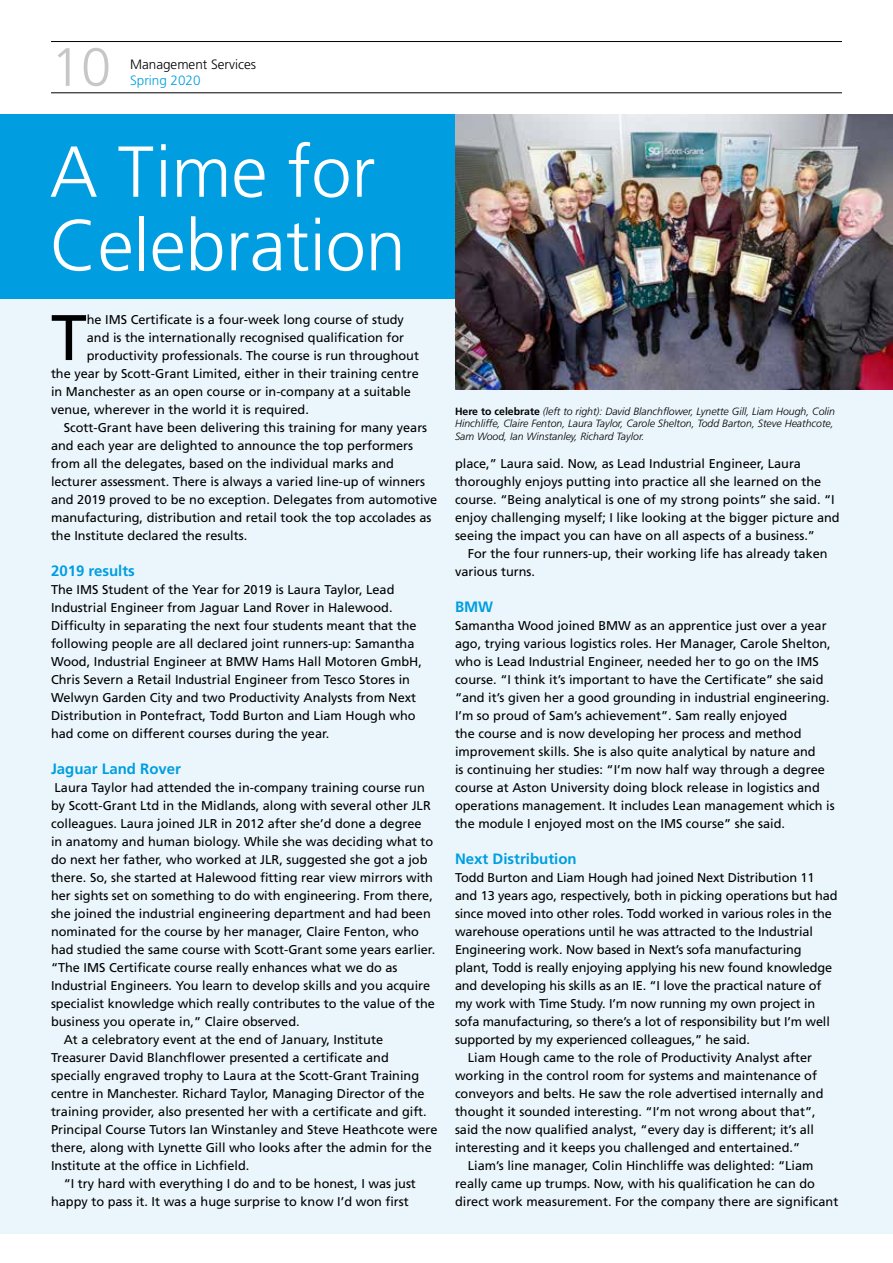
<style>
.page{position:relative;width:893px;height:1263px;background:#fff}
.page>*{position:absolute;margin:0;border:0;box-sizing:border-box;transform-origin:0 0}
.t1{font:300 72px/73.5px "Frutiger";color:#fff}
.t2{font:64.35px "Frutiger";color:#000}
.t3{font:300 54px "Frutiger";color:#c6c7c8}
.t4{font:700 15px "Frutiger";color:#009ee0}
.t5{font:300 13.5px "Frutiger";color:#000}
.t6{font:300 13.5px "Frutiger";color:#009ee0}
.t7{font:12.75px/18px "Frutiger";color:#000}
.t8{font:italic 300 10.5px/12.6px "Frutiger";color:#000}
.s1{font-weight:700;font-style:normal}
</style>
<div class="page">
<hr style="left:51px;top:41px;width:791px;height:1px;background:#000">
<hr style="left:51px;top:92px;width:791px;height:1px;background:#000">
<div style="left:0;top:115px;width:893px;height:1118px;background:#ebf6fc"></div>
<div style="left:0;top:115px;width:503px;height:184px;background:#009ee0"></div>
<img style="left:455px;top:115px;width:438px;height:274px">
<h3 class="t3" style="left:51px;top:37px;width:62px">10</h3>
<p class="t5" style="left:130px;top:57px;width:127px">Management Services</p>
<p class="t6" style="left:130px;top:73px;width:72px">Spring 2020</p>
<h1 class="t1" style="left:50px;top:135px;width:358px">A Time for<br>Celebration</h1>
<h2 class="t2" style="left:51px;top:300px;width:37px">T</h2>
<p class="t7" style="left:87px;top:310px;width:319px">he IMS Certificate is a four-week long course of study</p>
<p class="t7" style="left:87px;top:328px;width:319px">and is the internationally recognised qualification for</p>
<p class="t7" style="left:87px;top:346px;width:334px">productivity professionals. The course is run throughout</p>
<p class="t7" style="left:51px;top:364px;width:369px">the year by Scott-Grant Limited, either in their training centre</p>
<p class="t7" style="left:51px;top:382px;width:361px">in Manchester as an open course or in-company at a suitable</p>
<p class="t7" style="left:51px;top:400px;width:259px">venue, wherever in the world it is required.</p>
<p class="t7" style="left:64px;top:418px;width:365px">Scott-Grant have been delivering this training for many years</p>
<p class="t7" style="left:51px;top:436px;width:364px">and each year are delighted to announce the top performers</p>
<p class="t7" style="left:51px;top:454px;width:344px">from all the delegates, based on the individual marks and</p>
<p class="t7" style="left:51px;top:472px;width:376px">lecturer assessment. There is always a varied line-up of winners</p>
<p class="t7" style="left:51px;top:490px;width:388px">and 2019 proved to be no exception. Delegates from automotive</p>
<p class="t7" style="left:51px;top:508px;width:382px">manufacturing, distribution and retail took the top accolades as</p>
<p class="t7" style="left:51px;top:526px;width:198px">the Institute declared the results.</p>
<p class="t4" style="left:51px;top:562px;width:85px">2019 results</p>
<p class="t7" style="left:51px;top:580px;width:372px">The IMS Student of the Year for 2019 is Laura Taylor, Lead Industrial Engineer from Jaguar Land Rover in Halewood.<br>Difficulty in separating the next four students meant that the following people are all declared joint runners-up: Samantha Wood, Industrial Engineer at BMW Hams Hall Motoren GmbH, Chris Severn a Retail Industrial Engineer from Tesco Stores in Welwyn Garden City and two Productivity Analysts from Next Distribution in Pontefract, Todd Burton and Liam Hough who had come on different courses during the year.</p>
<p class="t4" style="left:51px;top:760px;width:132px">Jaguar Land Rover</p>
<p class="t7" style="left:55px;top:778px;width:372px">Laura Taylor had attended the in-company training course run</p>
<p class="t7" style="left:51px;top:796px;width:381px">by Scott-Grant Ltd in the Midlands, along with several other JLR</p>
<p class="t7" style="left:51px;top:814px;width:372px">colleagues. Laura joined JLR in 2012 after she’d done a degree</p>
<p class="t7" style="left:51px;top:832px;width:384px">in anatomy and human biology. While she was deciding what to</p>
<p class="t7" style="left:51px;top:850px;width:378px">do next her father, who worked at JLR, suggested she got a job</p>
<p class="t7" style="left:51px;top:868px;width:383px">there. So, she started at Halewood fitting rear view mirrors with</p>
<p class="t7" style="left:51px;top:886px;width:383px">her sights set on something to do with engineering. From there,</p>
<p class="t7" style="left:51px;top:904px;width:381px">she joined the industrial engineering department and had been</p>
<p class="t7" style="left:51px;top:922px;width:369px">nominated for the course by her manager, Claire Fenton, who</p>
<p class="t7" style="left:51px;top:940px;width:386px">had studied the same course with Scott-Grant some years earlier.</p>
<p class="t7" style="left:51px;top:958px;width:348px">“The IMS Certificate course really enhances what we do as</p>
<p class="t7" style="left:51px;top:976px;width:381px">Industrial Engineers. You learn to develop skills and you acquire</p>
<p class="t7" style="left:51px;top:994px;width:386px">specialist knowledge which really contributes to the value of the</p>
<p class="t7" style="left:51px;top:1012px;width:250px">business you operate in,” Claire observed.</p>
<p class="t7" style="left:64px;top:1030px;width:321px">At a celebratory event at the end of January, Institute</p>
<p class="t7" style="left:51px;top:1048px;width:339px">Treasurer David Blanchflower presented a certificate and</p>
<p class="t7" style="left:51px;top:1067px;width:370px">specially engraved trophy to Laura at the Scott-Grant Training</p>
<p class="t7" style="left:51px;top:1085px;width:375px">centre in Manchester. Richard Taylor, Managing Director of the</p>
<p class="t7" style="left:51px;top:1103px;width:377px">training provider, also presented her with a certificate and gift.</p>
<p class="t7" style="left:51px;top:1121px;width:388px">Principal Course Tutors Ian Winstanley and Steve Heathcote were</p>
<p class="t7" style="left:51px;top:1139px;width:382px">there, along with Lynette Gill who looks after the admin for the</p>
<p class="t7" style="left:51px;top:1157px;width:200px">Institute at the office in Lichfield.</p>
<p class="t7" style="left:64px;top:1175px;width:354px">“I try hard with everything I do and to be honest, I was just</p>
<p class="t7" style="left:51px;top:1193px;width:359px">happy to pass it. It was a huge surprise to know I’d won first</p>
<p class="t8" style="left:455px;top:405px;width:382px"><span class="s1">Here to celebrate</span> (left to right): David Blanchflower, Lynette Gill, Liam Hough, Colin<br>Hinchliffe, Claire Fenton, Laura Taylor, Carole Shelton, Todd Barton, Steve Heathcote,<br>Sam Wood, Ian Winstanley, Richard Taylor.</p>
<p class="t7" style="left:455px;top:454px;width:386px">place,” Laura said. Now, as Lead Industrial Engineer, Laura thoroughly enjoys putting into practice all she learned on the course. “Being analytical is one of my strong points” she said. “I enjoy challenging myself; I like looking at the bigger picture and seeing the impact you can have on all aspects of a business.”</p>
<p class="t7" style="left:455px;top:544px;width:374px;text-indent:13px">For the four runners-up, their working life has already taken various turns.</p>
<p class="t4" style="left:455px;top:598px;width:40px">BMW</p>
<p class="t7" style="left:455px;top:616px;width:381px">Samantha Wood joined BMW as an apprentice just over a year ago, trying various logistics roles. Her Manager, Carole Shelton, who is Lead Industrial Engineer, needed her to go on the IMS course. “I think it’s important to have the Certificate” she said “and it’s given her a good grounding in industrial engineering.<br>I’m so proud of Sam’s achievement”. Sam really enjoyed<br>the course and is now developing her process and method improvement skills. She is also quite analytical by nature and<br>is continuing her studies: “I’m now half way through a degree course at Aston University doing block release in logistics and operations management. It includes Lean management which is the module I enjoyed most on the IMS course” she said.</p>
<p class="t4" style="left:455px;top:850px;width:123px">Next Distribution</p>
<p class="t7" style="left:455px;top:868px;width:361px">Todd Burton and Liam Hough had joined Next Distribution 11</p>
<p class="t7" style="left:455px;top:886px;width:384px">and 13 years ago, respectively, both in picking operations but had</p>
<p class="t7" style="left:455px;top:904px;width:379px">since moved into other roles. Todd worked in various roles in the</p>
<p class="t7" style="left:455px;top:922px;width:359px">warehouse operations until he was attracted to the Industrial</p>
<p class="t7" style="left:455px;top:940px;width:348px">Engineering work. Now based in Next’s sofa manufacturing</p>
<p class="t7" style="left:455px;top:958px;width:379px">plant, Todd is really enjoying applying his new found knowledge</p>
<p class="t7" style="left:455px;top:976px;width:368px">and developing his skills as an IE. “I love the practical nature of</p>
<p class="t7" style="left:455px;top:994px;width:362px">my work with Time Study. I’m now running my own project in</p>
<p class="t7" style="left:455px;top:1012px;width:376px">sofa manufacturing, so there’s a lot of responsibility but I’m well</p>
<p class="t7" style="left:455px;top:1030px;width:296px">supported by my experienced colleagues,” he said.</p>
<p class="t7" style="left:468px;top:1048px;width:346px">Liam Hough came to the role of Productivity Analyst after</p>
<p class="t7" style="left:455px;top:1066px;width:364px">working in the control room for systems and maintenance of</p>
<p class="t7" style="left:455px;top:1084px;width:370px">conveyors and belts. He saw the role advertised internally and</p>
<p class="t7" style="left:455px;top:1102px;width:362px">thought it sounded interesting. “I’m not wrong about that”,</p>
<p class="t7" style="left:455px;top:1120px;width:361px">said the now qualified analyst, “every day is different; it’s all</p>
<p class="t7" style="left:455px;top:1138px;width:347px">interesting and it keeps you challenged and entertained.”</p>
<p class="t7" style="left:468px;top:1157px;width:347px">Liam’s line manager, Colin Hinchliffe was delighted: “Liam</p>
<p class="t7" style="left:455px;top:1175px;width:361px">really came up trumps. Now, with his qualification he can do</p>
<p class="t7" style="left:455px;top:1193px;width:385px">direct work measurement. For the company there are significant</p>
</div>
